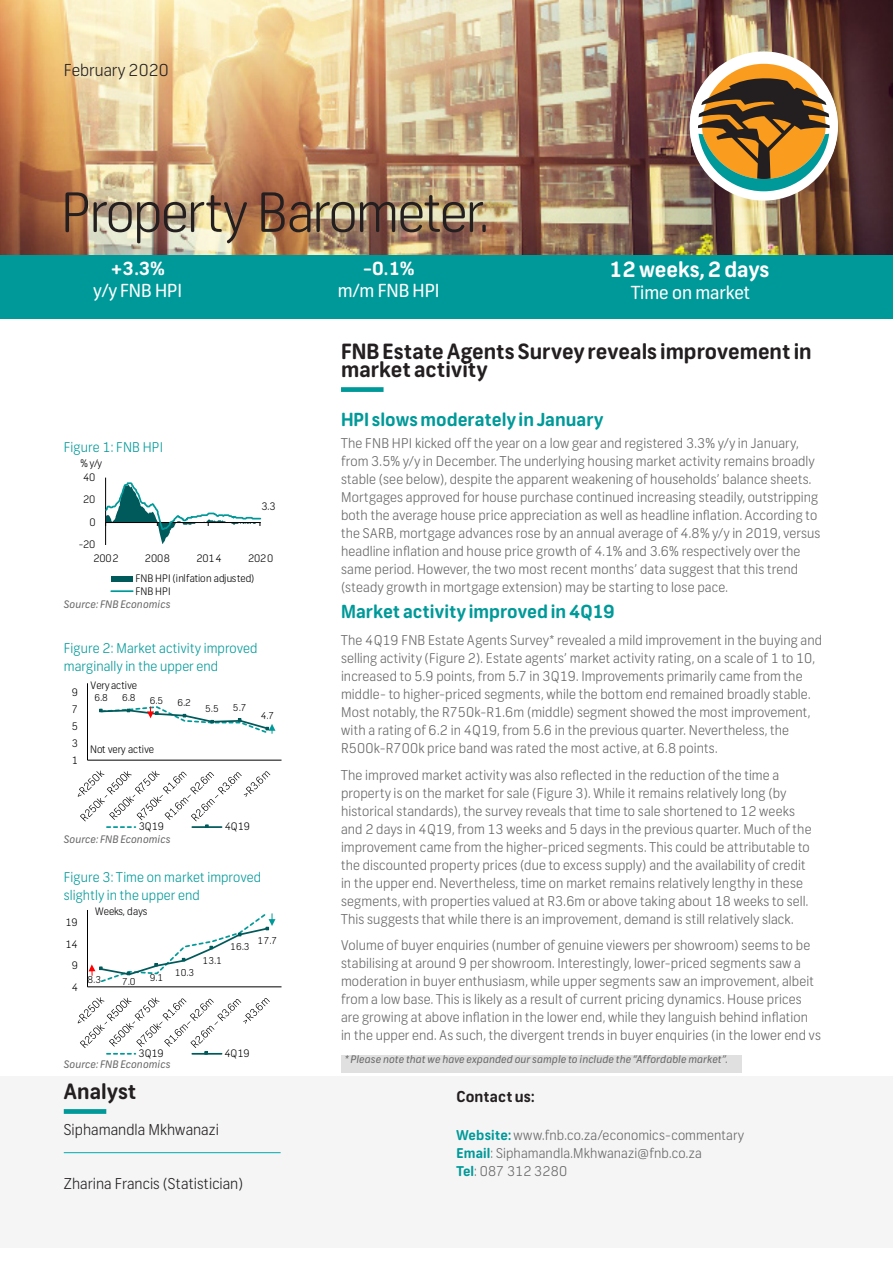
<style>
.page{position:relative;width:893px;height:1263px;background:#fff}
.page>*{position:absolute;margin:0;border:0;box-sizing:border-box;transform-origin:0 0}
.Header_main_heading{font:300 54px "FNB Sans";letter-spacing:-.025em;color:#231f20}
.t1{font:700 21px/18px "FNB Sans";color:#231f20}
.t2{font:700 21px "FNB Sans";letter-spacing:-.005em;color:#fff}
.BodyText{font:700 18px "FNB Sans";color:#099}
.t3{font:18px/21.6px "FNB Sans";color:#fff;text-align:center}
.t4{font:300 16.5px "FNB Sans";letter-spacing:.005em;color:#231f20}
.ContactUsContent{font:300 15px "FNB Sans";letter-spacing:.005em;color:#231f20}
.BodyText-2{font:700 15px "FNB Sans";letter-spacing:.015em;color:#231f20}
.BodyText-3{font:300 13.5px/18px "FNB Sans";letter-spacing:.01em;color:#666}
.BodyText-4{font:300 13.5px/18px "FNB Sans";letter-spacing:.01em;color:#099}
.ContactUsContent-2{font:300 13.5px/18px "FNB Sans";letter-spacing:.01em;color:#666}
.BodyText-5{font:italic 10.5px "FNB Sans";letter-spacing:.015em;color:#666}
.t5{font:300 10.35px/12.5px "FNB Sans";letter-spacing:-.005em;color:#000}
.t6{font:300 9.45px "FNB Sans";letter-spacing:.035em;color:#000}
.s1{font-weight:700}
.s2{font-weight:700;color:#099}
</style>
<div class="page">
<img style="left:0;top:0;width:893px;height:255px">
<div style="left:690px;top:51px;width:148px;height:149px;background:#fff;border-radius:50%"></div>
<svg style="left:698px;top:64px;width:132px;height:128px;background:#967f50"></svg>
<div style="left:341px;top:387px;width:43px;height:5px;background:#099"></div>
<div style="left:0;top:1076px;width:893px;height:172px;background:#f5f5f6"></div>
<div style="left:64px;top:1109px;width:42px;height:5px;background:#099"></div>
<hr style="left:64px;top:1152px;width:217px;height:1px;background:#00aaad">
<div style="left:0;top:255px;width:305px;height:64px;background:#099"></div>
<div style="left:299px;top:255px;width:304px;height:64px;background:#099"></div>
<div style="left:594px;top:255px;width:299px;height:64px;background:#099"></div>
<hr style="left:105px;top:478px;width:1px;height:67px;background:#000">
<svg style="left:105px;top:481px;width:156px;height:63px"></svg>
<div style="left:111px;top:576px;width:22px;height:6px;background:#00595a"></div>
<hr style="left:111px;top:590px;width:22px;height:2px;background:#099">
<hr style="left:87px;top:683px;width:1px;height:77px;background:#000">
<hr style="left:87px;top:760px;width:194px;height:1px;background:#000">
<svg style="left:77px;top:770px;width:193px;height:58px"></svg>
<svg style="left:99px;top:706px;width:176px;height:28px"></svg>
<hr style="left:87px;top:910px;width:1px;height:77px;background:#000">
<hr style="left:87px;top:986px;width:194px;height:1px;background:#000">
<svg style="left:77px;top:997px;width:193px;height:58px"></svg>
<svg style="left:89px;top:913px;width:186px;height:69px"></svg>
<div style="left:341px;top:1055px;width:401px;height:17px;background:#e0e0e0"></div>
<p class="t4" style="left:64px;top:60px;width:106px">February 2020</p>
<p class="Header_main_heading" style="left:61px;top:180px;width:430px">Property Barometer.</p>
<p class="t3" style="left:94px;top:258px;width:90px"><span class="s1">+3.3%<br></span>y/y FNB HPI</p>
<p class="BodyText-4" style="left:64px;top:439px;width:101px">Figure 1: FNB HPI</p>
<p class="t5" style="left:80px;top:457px;width:23px">% y/y</p>
<p class="t5" style="left:83px;top:471px;width:14px">40</p>
<p class="t5" style="left:83px;top:493px;width:14px">20</p>
<p class="t5" style="left:89px;top:516px;width:8px">0</p>
<p class="t5" style="left:79px;top:538px;width:18px">-20</p>
<p class="t5" style="left:262px;top:500px;width:15px">3.3</p>
<p class="t5" style="left:93px;top:552px;width:27px">2002</p>
<p class="t5" style="left:145px;top:552px;width:27px">2008</p>
<p class="t5" style="left:197px;top:552px;width:27px">2014</p>
<p class="t5" style="left:248px;top:552px;width:27px">2020</p>
<p class="t5" style="left:135px;top:572px;width:121px">FNB HPI (inlfation adjusted)<br>FNB HPI</p>
<p class="BodyText-5" style="left:64px;top:598px;width:108px">Source: FNB Economics</p>
<p class="BodyText-4" style="left:64px;top:639px;width:195px">Figure 2: Market activity improved marginally in the upper end</p>
<p class="t6" style="left:94px;top:692px;width:15px">6.8</p>
<p class="t6" style="left:122px;top:692px;width:15px">6.8</p>
<p class="t6" style="left:150px;top:695px;width:15px">6.5</p>
<p class="t6" style="left:178px;top:697px;width:15px">6.2</p>
<p class="t6" style="left:205px;top:703px;width:15px">5.5</p>
<p class="t6" style="left:233px;top:702px;width:15px">5.7</p>
<p class="t5" style="left:90px;top:679px;width:48px">Very active</p>
<p class="t5" style="left:72px;top:686px;width:8px">9</p>
<p class="t5" style="left:72px;top:703px;width:8px">7</p>
<p class="t6" style="left:261px;top:710px;width:15px">4.7</p>
<p class="t5" style="left:72px;top:720px;width:8px">5</p>
<p class="t5" style="left:72px;top:737px;width:8px">3</p>
<p class="t5" style="left:72px;top:754px;width:8px">1</p>
<p class="t5" style="left:90px;top:743px;width:65px">Not very active</p>
<p class="t5" style="left:139px;top:820px;width:27px">3Q19</p>
<p class="t5" style="left:225px;top:820px;width:27px">4Q19</p>
<p class="BodyText-5" style="left:64px;top:833px;width:108px">Source: FNB Economics</p>
<p class="BodyText-4" style="left:64px;top:868px;width:199px">Figure 3: Time on market improved slightly in the upper end</p>
<p class="t5" style="left:66px;top:917px;width:14px">19</p>
<p class="t5" style="left:66px;top:938px;width:14px">14</p>
<p class="t5" style="left:72px;top:959px;width:8px">9</p>
<p class="t5" style="left:72px;top:981px;width:8px">4</p>
<p class="t5" style="left:95px;top:905px;width:53px">Weeks, days</p>
<p class="t6" style="left:88px;top:974px;width:15px">8.3</p>
<p class="t6" style="left:122px;top:976px;width:15px">7.0</p>
<p class="t6" style="left:150px;top:972px;width:15px">9.1</p>
<p class="t6" style="left:175px;top:967px;width:21px">10.3</p>
<p class="t6" style="left:202px;top:955px;width:21px">13.1</p>
<p class="t6" style="left:230px;top:941px;width:21px">16.3</p>
<p class="t6" style="left:258px;top:935px;width:21px">17.7</p>
<p class="t3" style="left:338px;top:258px;width:103px"><span class="s1">-0.1%<br></span>m/m FNB HPI</p>
<p class="t2" style="left:609px;top:257px;width:162px">12 weeks, 2 days</p>
<p class="t3" style="left:631px;top:282px;width:121px">Time on market</p>
<p class="t1" style="left:341px;top:342px;width:472px">FNB Estate Agents Survey reveals improvement in market activity</p>
<p class="BodyText" style="left:341px;top:408px;width:264px">HPI slows moderately in January</p>
<p class="BodyText-3" style="left:341px;top:434px;width:481px">The FNB HPI kicked off the year on a low gear and registered 3.3% y/y in January, from 3.5% y/y in December. The underlying housing market activity remains broadly stable (see below), despite the apparent weakening of households’ balance sheets.<br>Mortgages approved for house purchase continued increasing steadily, outstripping both the average house price appreciation as well as headline inflation. According to the SARB, mortgage advances rose by an annual average of 4.8% y/y in 2019, versus headline inflation and house price growth of 4.1% and 3.6% respectively over the same period. However, the two most recent months’ data suggest that this trend (steady growth in mortgage extension) may be starting to lose pace.</p>
<p class="BodyText" style="left:341px;top:601px;width:275px">Market activity improved in 4Q19</p>
<p class="BodyText-3" style="left:341px;top:631px;width:483px">The 4Q19 FNB Estate Agents Survey* revealed a mild improvement in the buying and selling activity (Figure 2). Estate agents’ market activity rating, on a scale of 1 to 10, increased to 5.9 points, from 5.7 in 3Q19. Improvements primarily came from the middle- to higher-priced segments, while the bottom end remained broadly stable.<br>Most notably, the R750k-R1.6m (middle) segment showed the most improvement, with a rating of 6.2 in 4Q19, from 5.6 in the previous quarter. Nevertheless, the R500k-R700k price band was rated the most active, at 6.8 points.</p>
<p class="BodyText-3" style="left:341px;top:766px;width:472px">The improved market activity was also reflected in the reduction of the time a property is on the market for sale (Figure 3). While it remains relatively long (by historical standards), the survey reveals that time to sale shortened to 12 weeks and 2 days in 4Q19, from 13 weeks and 5 days in the previous quarter. Much of the improvement came from the higher-priced segments. This could be attributable to the discounted property prices (due to excess supply) and the availability of credit in the upper end. Nevertheless, time on market remains relatively lengthy in these segments, with properties valued at R3.6m or above taking about 18 weeks to sell.<br>This suggests that while there is an improvement, demand is still relatively slack.</p>
<p class="BodyText-3" style="left:341px;top:936px;width:481px">Volume of buyer enquiries (number of genuine viewers per showroom) seems to be stabilising at around 9 per showroom. Interestingly, lower-priced segments saw a moderation in buyer enthusiasm, while upper segments saw an improvement, albeit from a low base. This is likely as a result of current pricing dynamics. House prices are growing at above inflation in the lower end, while they languish behind inflation in the upper end. As such, the divergent trends in buyer enquiries (in the lower end vs</p>
<p class="t5" style="left:139px;top:1047px;width:27px">3Q19</p>
<p class="t5" style="left:224px;top:1047px;width:27px">4Q19</p>
<p class="BodyText-5" style="left:64px;top:1058px;width:108px">Source: FNB Economics</p>
<p class="BodyText-5" style="left:345px;top:1053px;width:384px">* Please note that we have expanded our sample to include the “Affordable market”.</p>
<p class="t1" style="left:64px;top:1082px;width:74px">Analyst</p>
<p class="ContactUsContent" style="left:64px;top:1120px;width:157px">Siphamandla Mkhwanazi</p>
<p class="ContactUsContent" style="left:64px;top:1174px;width:181px">Zharina Francis (Statistician)</p>
<p class="BodyText-2" style="left:456px;top:1087px;width:80px">Contact us:</p>
<p class="ContactUsContent-2" style="left:456px;top:1126px;width:289px"><span class="s2">Website:</span> www.fnb.co.za/economics-commentary<br><span class="s2">Email</span>: Siphamandla.Mkhwanazi@fnb.co.za<br><span class="s2">Tel</span>: 087 312 3280</p>
</div>
